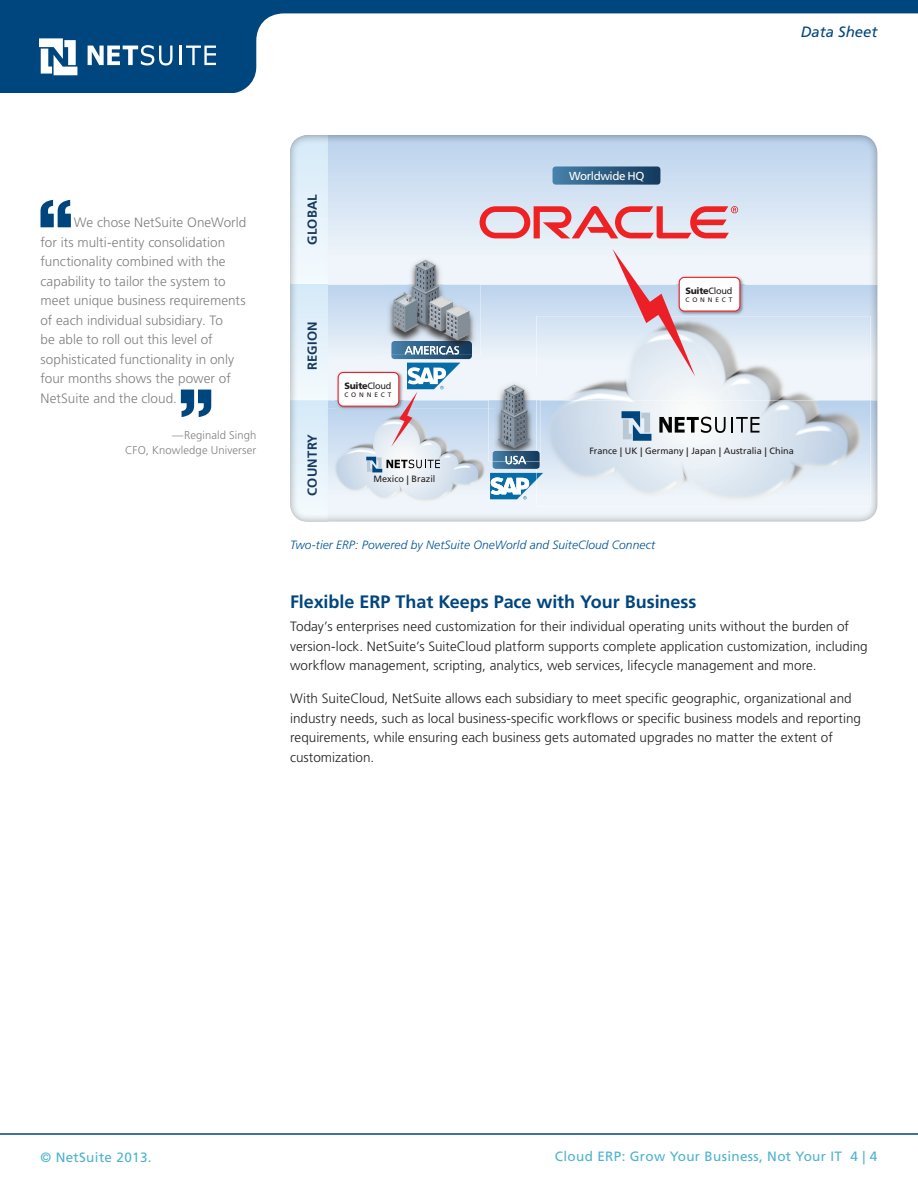
<style>
.page{position:relative;width:918px;height:1188px;background:#fff}
.page>*{position:absolute;margin:0;border:0;box-sizing:border-box;transform-origin:0 0}
.ns-subhead-level-1{font:700 18px "Frutiger";letter-spacing:-.005em;color:#00467e}
.t1{font:italic 15px "Frutiger";color:#00467e}
.ns-bodytext{font:300 13.5px/19.5px "Frutiger";letter-spacing:.005em;color:#231f20}
.ns-quote-text{font:300 13.5px/19.5px "Frutiger";letter-spacing:.005em;color:#808083}
.t2{font:13.5px "Frutiger";letter-spacing:.025em;color:#4db3cf}
.t3{font:700 13.05px "Frutiger";letter-spacing:.015em;color:#15385c}
.ns-quote-text-2{font:italic 300 12px "Frutiger";letter-spacing:.005em;color:#005294}
.t4{font:11.55px "Frutiger";letter-spacing:-.035em;color:#fff}
.ns-quote-name{font:300 11.25px "Frutiger";letter-spacing:.01em;color:#808083}
.t5{font:9.15px "Frutiger";color:#231f20}
.t6{font:900 9.15px "Frutiger";letter-spacing:-.03em;color:#231f20}
.t7{font:6.45px "Frutiger";letter-spacing:.44em;color:#231f20}
.s1{font-weight:400}
.s2{font-size:13.65px}
</style>
<div class="page">
<hr style="left:0;top:1133px;width:918px;height:2px;background:#00467e">
<svg style="left:0;top:0;width:918px;height:93px"></svg>
<svg style="left:39px;top:38px;width:38px;height:37px"></svg>
<svg style="left:88px;top:45px;width:85px;height:20px"></svg>
<svg style="left:180px;top:46px;width:36px;height:19px"></svg>
<div style="left:290px;top:132px;width:588px;height:390px;background:#231f20;opacity:.49"></div>
<svg style="left:41px;top:200px;width:30px;height:27px"></svg>
<svg style="left:181px;top:390px;width:30px;height:27px"></svg>
<p class="t1" style="left:801px;top:23px;width:78px">Data Sheet</p>
<p class="ns-quote-text" style="left:40px;top:213px;width:207px;text-indent:33px">We chose NetSuite OneWorld for its multi-entity consolidation functionality combined with the capability to tailor the system to meet unique business requirements of each individual subsidiary. To<br>be able to roll out this level of sophisticated functionality in only four months shows the power of<br>NetSuite and the cloud.</p>
<p class="ns-quote-name" style="left:172px;top:429px;width:86px">—Reginald Singh</p>
<p class="ns-quote-name" style="left:125px;top:444px;width:133px">CFO, Knowledge Universer</p>
<p class="t3" style="left:305px;top:245px;width:52px;rotate:-90deg">GLOBAL</p>
<p class="t3" style="left:305px;top:370px;width:50px;rotate:-90deg">REGION</p>
<p class="t3" style="left:305px;top:496px;width:63px;rotate:-90deg">COUNTRY</p>
<p class="t6" style="left:344px;top:380px;width:48px">Suite<span class="s1">Cloud</span></p>
<p class="t7" style="left:344px;top:391px;width:48px">CONNECT</p>
<p class="t5" style="left:374px;top:474px;width:63px">Mexico <span class="s2">I</span> Brazil</p>
<p class="t4" style="left:569px;top:169px;width:77px">Worldwide HQ</p>
<p class="t6" style="left:686px;top:285px;width:48px">Suite<span class="s1">Cloud</span></p>
<p class="t7" style="left:686px;top:296px;width:48px">CONNECT</p>
<p class="t5" style="left:589px;top:446px;width:206px">France <span class="s2">I</span> UK <span class="s2">I</span> Germany <span class="s2">I</span> Japan <span class="s2">I</span> Australia <span class="s2">I</span> China</p>
<p class="ns-quote-text-2" style="left:290px;top:538px;width:367px">Two-tier ERP: Powered by NetSuite OneWorld and SuiteCloud Connect</p>
<p class="ns-subhead-level-1" style="left:290px;top:591px;width:408px">Flexible ERP That Keeps Pace with Your Business</p>
<p class="ns-bodytext" style="left:290px;top:617px;width:579px">Today’s enterprises need customization for their individual operating units without the burden of version-lock. NetSuite’s SuiteCloud platform supports complete application customization, including workflow management, scripting, analytics, web services, lifecycle management and more.</p>
<p class="ns-bodytext" style="left:290px;top:689px;width:573px">With SuiteCloud, NetSuite allows each subsidiary to meet specific geographic, organizational and industry needs, such as local business-specific workflows or specific business models and reporting requirements, while ensuring each business gets automated upgrades no matter the extent of customization.</p>
<p class="t2" style="left:40px;top:1150px;width:113px">© NetSuite 2013.</p>
<p class="t2" style="left:555px;top:1149px;width:324px">Cloud ERP: Grow Your Business, Not Your IT 4 | 4</p>
</div>
